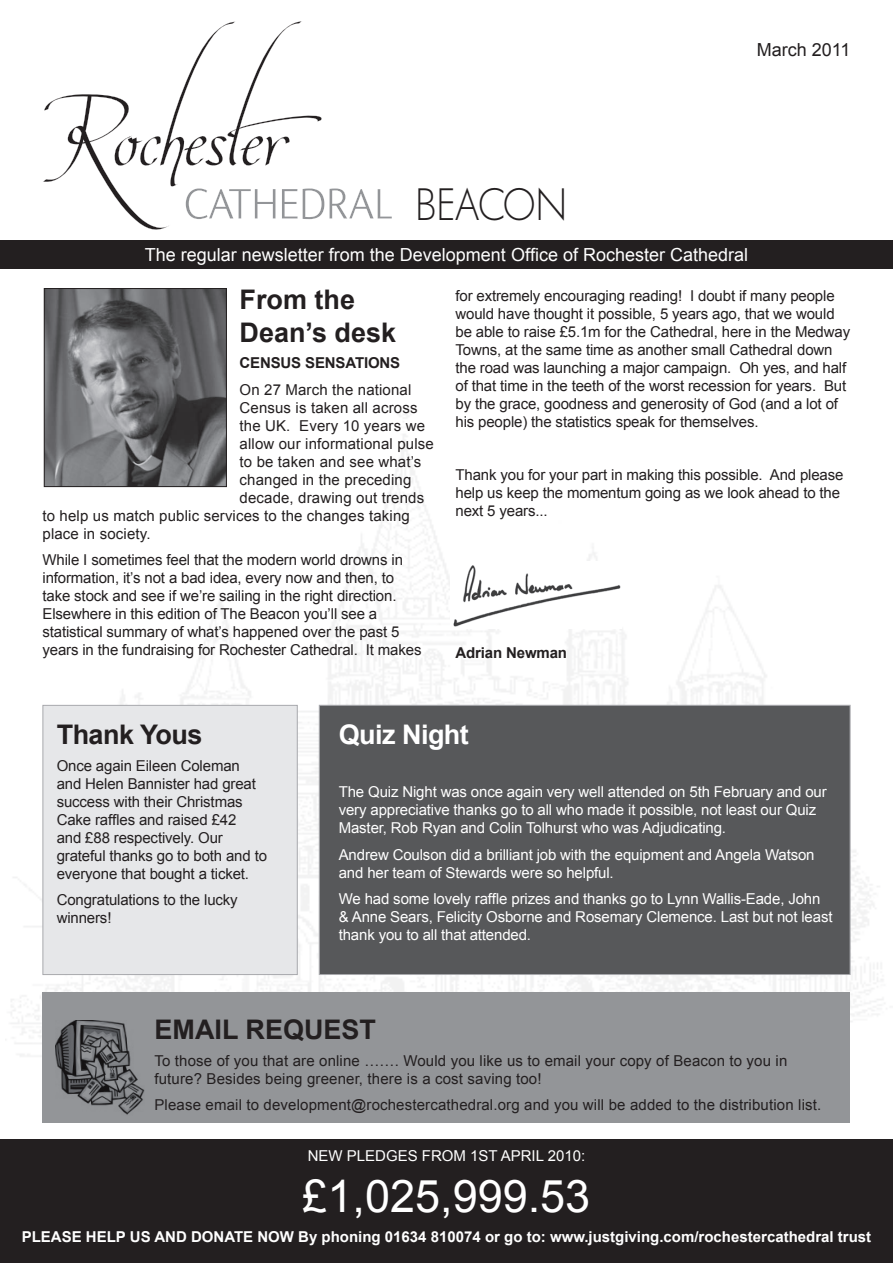
<style>
.page{position:relative;width:893px;height:1263px;background:#fff}
.page>*{position:absolute;margin:0;border:0;box-sizing:border-box;transform-origin:0 0}
.t1{font:45px "Arial";color:#fff}
.t2{font:300 42px "HP Futura";letter-spacing:-.01em;color:#231f20;scale:.9 1}
.article_header{font:700 27px/32.4px "Arial";color:#231f20}
.article_header-2{font:700 27px "Arial";letter-spacing:-.02em;color:#231f20}
.article_header-3{font:700 27px "Arial";letter-spacing:-.02em;color:#fff}
.t3{font:18px "Arial";color:#fff}
.t4{font:18px "Arial";color:#231f20}
.body_copy{font:15px/18px "Arial";letter-spacing:-.01em;color:#231f20}
.body_copy-2{font:15px/18px "Arial";letter-spacing:-.01em;color:#fff}
.body_copy-3{font:15px/18px "Arial";letter-spacing:.01em;color:#231f20}
.body_bold{font:700 15px "Arial";color:#fff}
.body_copy-4{font:700 15px "Arial";letter-spacing:-.01em;color:#231f20}
</style>
<div class="page">
<img style="left:10px;top:388px;width:873px;height:735px">
<img style="left:450px;top:561px;width:172px;height:67px">
<div style="left:0;top:240px;width:893px;height:29px;background:#231f20"></div>
<div style="left:0;top:1139px;width:893px;height:124px;background:#231f20"></div>
<img style="left:46px;top:290px;width:179px;height:195px">
<div style="left:44px;top:288px;width:183px;height:199px;border:1px solid #231f20"></div>
<svg style="left:43px;top:21px;width:349px;height:209px"></svg>
<div style="left:43px;top:705px;width:255px;height:270px;background:#e6e7e9;border:1px solid #a8a9ad"></div>
<div style="left:43px;top:992px;width:807px;height:131px;background:#939598"></div>
<img style="left:55px;top:1021px;width:89px;height:94px">
<div style="left:319px;top:705px;width:531px;height:270px;background:#57585a;border:1px solid #a8a9ad"></div>
<p class="t4" style="left:757px;top:38px;width:95px">March 2011</p>
<p class="t2" style="left:415px;top:176px;width:171px">BEACON</p>
<p class="t3" style="left:145px;top:243px;width:605px">The regular newsletter from the Development Office of Rochester Cathedral</p>
<p class="article_header" style="left:240px;top:285px;width:158px">From the<br>Dean’s desk</p>
<p class="body_copy-4" style="left:240px;top:353px;width:162px">CENSUS SENSATIONS</p>
<p class="body_copy-3" style="left:240px;top:381px;width:173px">On 27 March the national</p>
<p class="body_copy-3" style="left:240px;top:399px;width:179px">Census is taken all across</p>
<p class="body_copy-3" style="left:240px;top:417px;width:187px">the UK. Every 10 years we</p>
<p class="body_copy-3" style="left:240px;top:435px;width:196px">allow our informational pulse</p>
<p class="body_copy-3" style="left:240px;top:453px;width:183px">to be taken and see what’s</p>
<p class="body_copy-3" style="left:240px;top:471px;width:173px">changed in the preceding</p>
<p class="body_copy-3" style="left:240px;top:489px;width:186px">decade, drawing out trends</p>
<p class="body_copy-3" style="left:43px;top:507px;width:369px">to help us match public services to the changes taking</p>
<p class="body_copy-3" style="left:43px;top:525px;width:110px">place in society.</p>
<p class="body_copy" style="left:43px;top:551px;width:380px">While I sometimes feel that the modern world drowns in information, it’s not a bad idea, every now and then, to take stock and see if we’re sailing in the right direction.<br>Elsewhere in this edition of The Beacon you’ll see a statistical summary of what’s happened over the past 5 years in the fundraising for Rochester Cathedral. It makes</p>
<p class="body_copy" style="left:455px;top:286px;width:396px">for extremely encouraging reading! I doubt if many people would have thought it possible, 5 years ago, that we would be able to raise £5.1m for the Cathedral, here in the Medway Towns, at the same time as another small Cathedral down the road was launching a major campaign. Oh yes, and half of that time in the teeth of the worst recession for years. But by the grace, goodness and generosity of God (and a lot of his people) the statistics speak for themselves.</p>
<p class="body_copy" style="left:455px;top:465px;width:390px">Thank you for your part in making this possible. And please help us keep the momentum going as we look ahead to the next 5 years...</p>
<p class="body_copy-4" style="left:455px;top:642px;width:113px">Adrian Newman</p>
<p class="article_header-2" style="left:57px;top:717px;width:147px">Thank Yous</p>
<p class="body_copy" style="left:57px;top:757px;width:212px">Once again Eileen Coleman and Helen Bannister had great success with their Christmas<br>Cake raffles and raised £42<br>and £88 respectively. Our grateful thanks go to both and to everyone that bought a ticket.</p>
<p class="body_copy" style="left:57px;top:891px;width:183px">Congratulations to the lucky winners!</p>
<p class="article_header-3" style="left:339px;top:717px;width:132px">Quiz Night</p>
<p class="body_copy-2" style="left:339px;top:783px;width:489px">The Quiz Night was once again very well attended on 5th February and our very appreciative thanks go to all who made it possible, not least our Quiz<br>Master, Rob Ryan and Colin Tolhurst who was Adjudicating.</p>
<p class="body_copy-2" style="left:339px;top:846px;width:477px">Andrew Coulson did a brilliant job with the equipment and Angela Watson and her team of Stewards were so helpful.</p>
<p class="body_copy-2" style="left:339px;top:890px;width:495px">We had some lovely raffle prizes and thanks go to Lynn Wallis-Eade, John &amp; Anne Sears, Felicity Osborne and Rosemary Clemence. Last but not least thank you to all that attended.</p>
<p class="article_header" style="left:154px;top:1014px;width:223px">EMAIL REQUEST</p>
<p class="body_copy-3" style="left:154px;top:1051px;width:634px">To those of you that are online ……. Would you like us to email your copy of Beacon to you in future? Besides being greener, there is a cost saving too!</p>
<p class="body_copy-3" style="left:154px;top:1096px;width:668px">Please email to development@rochestercathedral.org and you will be added to the distribution list.</p>
<p class="body_copy-2" style="left:308px;top:1147px;width:279px">NEW PLEDGES FROM 1ST APRIL 2010:</p>
<p class="t1" style="left:303px;top:1166px;width:289px">£1,025,999.53</p>
<p class="body_bold" style="left:22px;top:1226px;width:851px">PLEASE HELP US AND DONATE NOW By phoning 01634 810074 or go to: www.justgiving.com/rochestercathedral trust</p>
</div>
